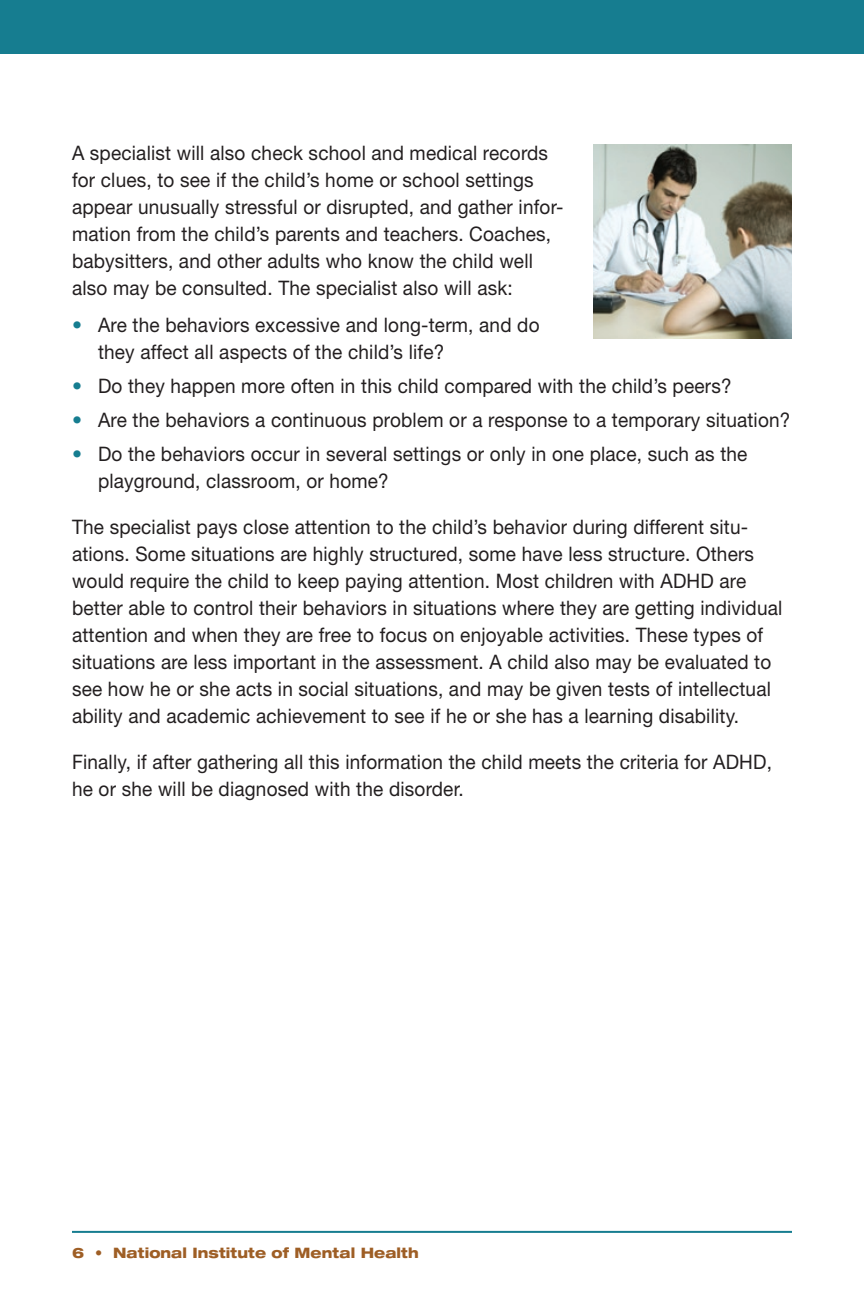
<style>
.page{position:relative;width:864px;height:1296px;background:#fff}
.page>*{position:absolute;margin:0;border:0;box-sizing:border-box;transform-origin:0 0}
._2a__Body_Text{font:20px/27px "Helvetica Neue";letter-spacing:.01em;color:#231f20;scale:.95 1}
._3a__Bullet-body_tex{font:20px/27px "Helvetica Neue";letter-spacing:.01em;color:#231f20;scale:.95 1}
._2b__Body_Text_-_bef{font:20px/27px "Helvetica Neue";letter-spacing:.01em;color:#231f20;scale:.95 1}
.t1{font:800 expanded 14.4px "Helvetica Neue";letter-spacing:.005em;color:#9e5e25;scale:.95 1}
.s1{font-weight:700;color:#167d90}
.s2{font-weight:900;font-stretch:normal}
</style>
<div class="page">
<div style="left:0;top:0;width:864px;height:54px;background:#167d90"></div>
<hr style="left:72px;top:1231px;width:720px;height:2px;background:#167d90">
<img style="left:593px;top:144px;width:199px;height:195px">
<p class="_2b__Body_Text_-_bef" style="left:72px;top:139px;width:519px">A specialist will also check school and medical records for clues, to see if the child’s home or school settings appear unusually stressful or disrupted, and gather infor&shy;mation from the child’s parents and teachers. Coaches, babysitters, and other adults who know the child well also may be consulted. The specialist also will ask:</p>
<p class="_3a__Bullet-body_tex" style="left:98px;top:311px;width:466px;text-indent:-26px"><span class="s1">•</span> Are the behaviors excessive and long-term, and do they affect all aspects of the child’s life?</p>
<p class="_3a__Bullet-body_tex" style="left:72px;top:372px;width:696px"><span class="s1">•</span> Do they happen more often in this child compared with the child’s peers?</p>
<p class="_3a__Bullet-body_tex" style="left:72px;top:406px;width:758px"><span class="s1">•</span> Are the behaviors a continuous problem or a response to a temporary situation?</p>
<p class="_3a__Bullet-body_tex" style="left:98px;top:441px;width:685px;text-indent:-26px"><span class="s1">•</span> Do the behaviors occur in several settings or only in one place, such as the playground, classroom, or home?</p>
<p class="_2a__Body_Text" style="left:72px;top:513px;width:749px">The specialist pays close attention to the child’s behavior during different situ&shy;ations. Some situations are highly structured, some have less structure. Others would require the child to keep paying attention. Most children with ADHD are better able to control their behaviors in situations where they are getting individual attention and when they are free to focus on enjoyable activities. These types of situations are less important in the assessment. A child also may be evaluated to see how he or she acts in social situations, and may be given tests of intellectual ability and academic achievement to see if he or she has a learning disability.</p>
<p class="_2a__Body_Text" style="left:72px;top:748px;width:738px">Finally, if after gathering all this information the child meets the criteria for ADHD, he or she will be diagnosed with the disorder.</p>
<p class="t1" style="left:95px;top:1244px;width:342px"><span class="s2">•</span> National Institute of Mental Health</p>
</div>
